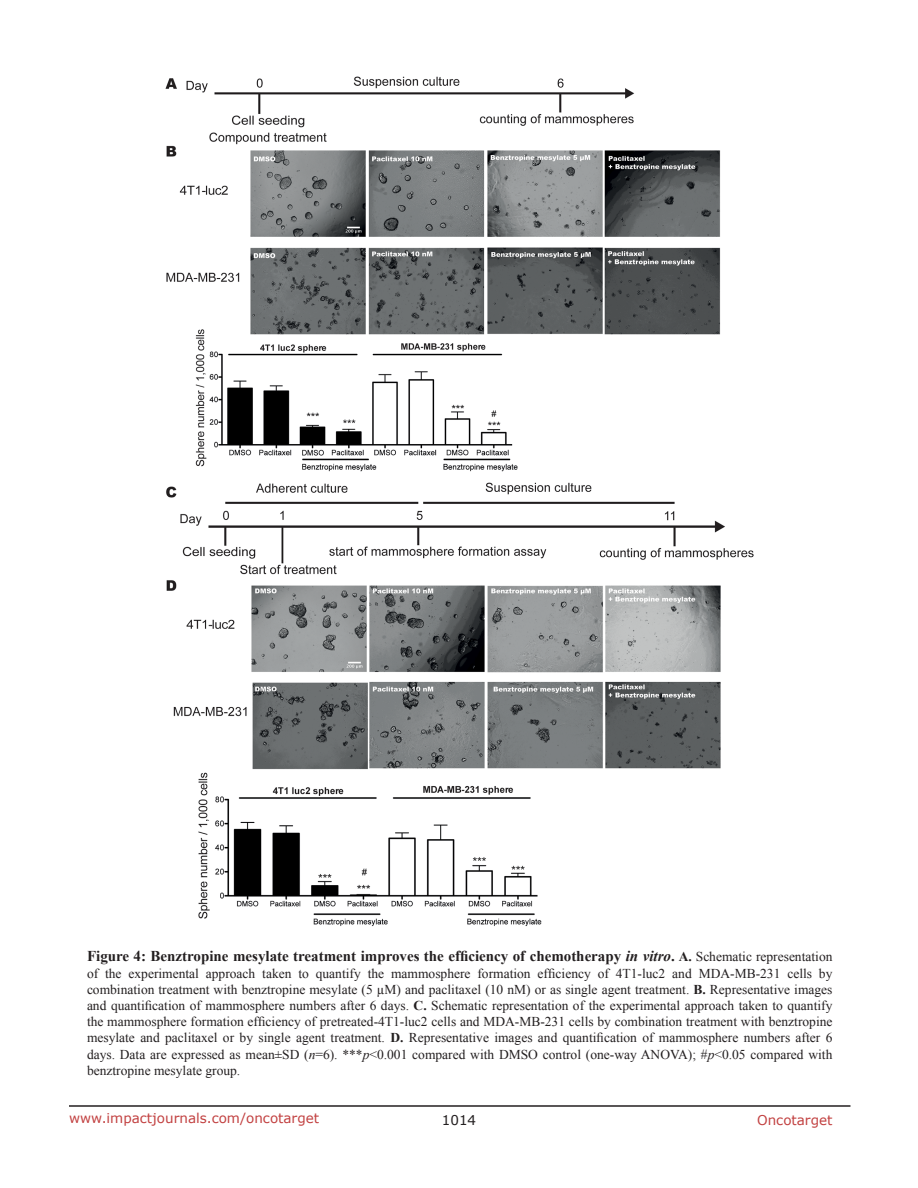
<style>
.page{position:relative;width:918px;height:1188px;background:#fff}
.page>*{position:absolute;margin:0;border:0;box-sizing:border-box;transform-origin:0 0}
.figuretext{font:700 15px "Times New Roman";color:#231f20}
.figuretext-2{font:13.5px/16.2px "Times New Roman";color:#231f20;text-align:justify}
.t1{font:13.5px "Verdana";color:#c24141}
.t2{font:13.5px "Verdana";color:#231f20}
.s1{font-style:italic}
.s2{font-size:13.5px}
.s3{font-weight:400;font-size:13.5px}
.s4{font-weight:700}
</style>
<div class="page">
<hr style="left:69px;top:1105px;width:781px;height:2px;background:#231f20">
<img style="left:165px;top:76px;width:589px;height:851px">
<p class="figuretext" style="left:87px;top:946px;width:747px">Figure 4: Benztropine mesylate treatment improves the efficiency of chemotherapy <span class="s1">in vitro</span>. <span class="s2">A.</span> <span class="s3">Schematic representation</span></p>
<p class="figuretext-2" style="left:87px;top:965px;width:747px">of the experimental approach taken to quantify the mammosphere formation efficiency of 4T1-luc2 and MDA-MB-231 cells by combination treatment with benztropine mesylate (5 µM) and paclitaxel (10 nM) or as single agent treatment. <span class="s4">B.</span> Representative images and quantification of mammosphere numbers after 6 days. <span class="s4">C.</span> Schematic representation of the experimental approach taken to quantify the mammosphere formation efficiency of pretreated-4T1-luc2 cells and MDA-MB-231 cells by combination treatment with benztropine mesylate and paclitaxel or by single agent treatment. <span class="s4">D.</span> Representative images and quantification of mammosphere numbers after 6 days. Data are expressed as mean±SD (<span class="s1">n</span>=6). ***<span class="s1">p</span>&lt;0.001 compared with DMSO control (one-way ANOVA); #<span class="s1">p</span>&lt;0.05 compared with benztropine mesylate group.</p>
<p class="t1" style="left:69px;top:1109px;width:252px">www.impactjournals.com/oncotarget</p>
<p class="t2" style="left:442px;top:1111px;width:36px">1014</p>
<p class="t1" style="left:757px;top:1111px;width:77px">Oncotarget</p>
</div>
